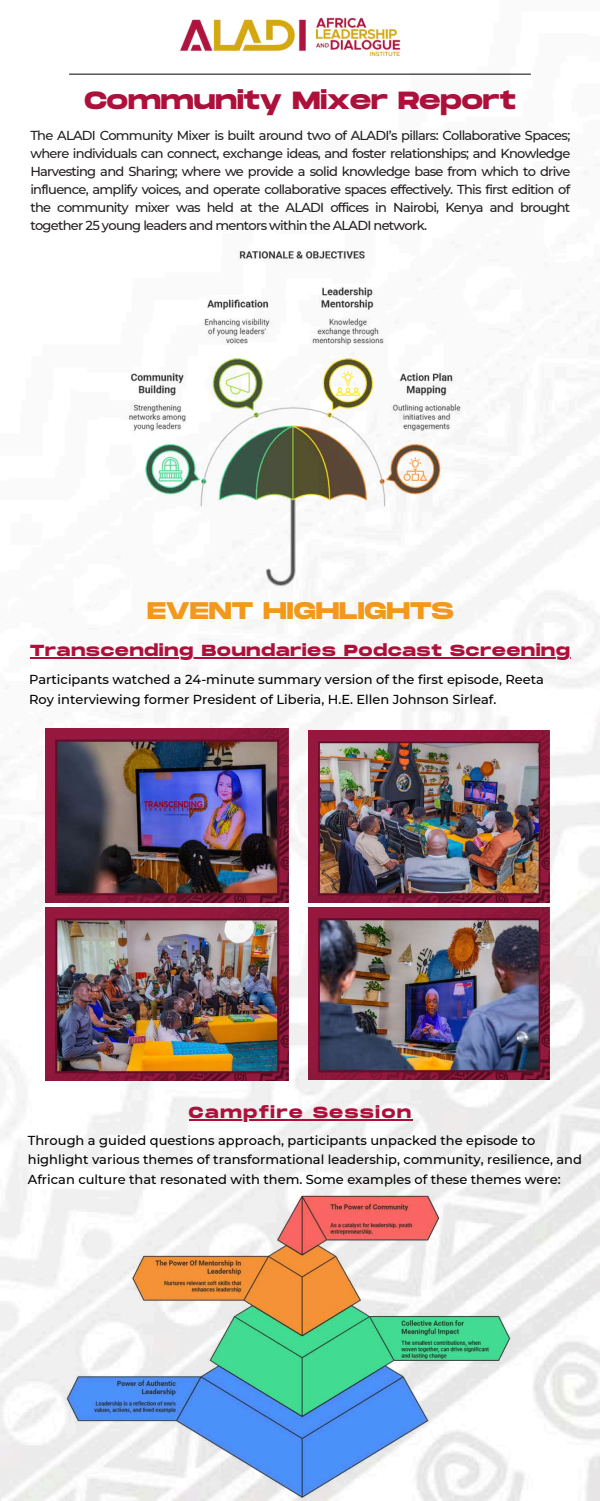
<style>
.page{position:relative;width:600px;height:1501px;background:#fff}
.page>*{position:absolute;margin:0;border:0;box-sizing:border-box;transform-origin:0 0}
.t1{font:700 24.8px "Monument Extended";color:#ad103b}
.t2{font:700 24px "Monument Extended";color:#f2981b}
.t3{font:700 16px "Monument Extended";letter-spacing:.055em;color:#ad103b}
.t4{font:700 16px "Monument Extended";letter-spacing:.11em;color:#ad103b}
.t5{font:500 13px/18px "Montserrat";letter-spacing:-.055em;color:#231f20;text-align:justify}
.t6{font:500 13px/19.5px "Montserrat";color:#000}
</style>
<div class="page">
<img style="left:0;top:73px;width:600px;height:1427px">
<hr style="left:69px;top:74px;width:462px;height:1px;background:#000">
<img style="left:116px;top:237px;width:360px;height:373px">
<img style="left:179px;top:17px;width:222px;height:40px">
<img style="left:45px;top:728px;width:244px;height:174px">
<img style="left:308px;top:730px;width:242px;height:172px">
<img style="left:45px;top:907px;width:244px;height:173px">
<img style="left:308px;top:907px;width:242px;height:171px">
<img style="left:56px;top:1141px;width:465px;height:359px">
<hr style="left:30px;top:657px;width:541px;height:1px;background:#ad103b">
<hr style="left:189px;top:1118px;width:224px;height:2px;background:#ad103b">
<h1 class="t1" style="left:84px;top:87px;width:433px">Community Mixer Report</h1>
<p class="t5" style="left:30px;top:126px;width:541px">The ALADI Community Mixer is built around two of ALADI’s pillars: Collaborative Spaces; where individuals can connect, exchange ideas, and foster relationships; and Knowledge Harvesting and Sharing; where we provide a solid knowledge base from which to drive influence, amplify voices, and operate collaborative spaces effectively. This first edition of the community mixer was held at the ALADI offices in Nairobi, Kenya and brought together 25 young leaders and mentors within the ALADI network.</p>
<h2 class="t2" style="left:147px;top:597px;width:308px">EVENT HIGHLIGHTS</h2>
<p class="t3" style="left:30px;top:641px;width:541px">Transcending Boundaries Podcast Screening</p>
<p class="t6" style="left:29px;top:669px;width:516px">Participants watched a 24-minute summary version of the first episode, Reeta<br>Roy interviewing former President of Liberia, H.E. Ellen Johnson Sirleaf.</p>
<p class="t4" style="left:189px;top:1102px;width:224px">Campfire Session</p>
<p class="t6" style="left:28px;top:1130px;width:556px">Through a guided questions approach, participants unpacked the episode to highlight various themes of transformational leadership, community, resilience, and<br>African culture that resonated with them. Some examples of these themes were:</p>
</div>
